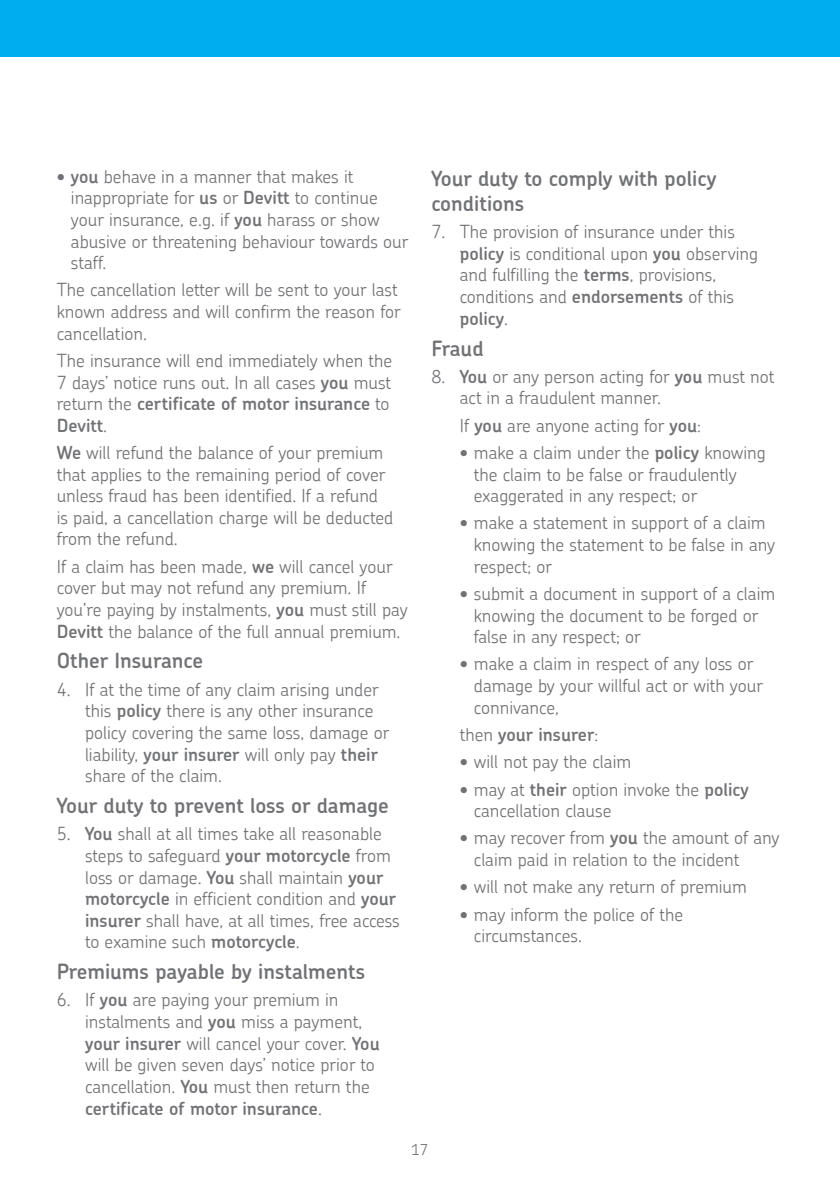
<style>
.page{position:relative;width:840px;height:1191px;background:#fff}
.page>*{position:absolute;margin:0;border:0;box-sizing:border-box;transform-origin:0 0}
.t1{font:600 21px/25.2px "Chevin";color:#717275}
.t2{font:300 18px/21.6px "Chevin";color:#717275}
.t3{font:600 18px "Chevin";color:#717275}
.t4{font:300 15px "Chevin";color:#717275}
.s1{font-weight:600}
.s2{font-weight:300}
</style>
<div class="page">
<div style="left:0;top:0;width:839px;height:57px;background:#00aeef"></div>
<p class="t2" style="left:71px;top:165px;width:339px;text-indent:-14px">• <span class="s1">you</span> behave in a manner that makes it inappropriate for <span class="s1">us</span> or <span class="s1">Devitt</span> to continue your insurance, e.g. if <span class="s1">you</span> harass or show abusive or threatening behaviour towards our staff.</p>
<p class="t2" style="left:57px;top:279px;width:345px">The cancellation letter will be sent to your last known address and will confirm the reason for cancellation.</p>
<p class="t2" style="left:57px;top:349px;width:337px">The insurance will end immediately when the 7 days’ notice runs out. In all cases <span class="s1">you</span> must return the <span class="s1">certificate of motor insurance</span> to <span class="s1">Devitt</span>.</p>
<p class="t2" style="left:57px;top:441px;width:338px"><span class="s1">We</span> will refund the balance of your premium that applies to the remaining period of cover unless fraud has been identified. If a refund is paid, a cancellation charge will be deducted from the refund.</p>
<p class="t2" style="left:57px;top:555px;width:352px">If a claim has been made, <span class="s1">we</span> will cancel your cover but may not refund any premium. If you’re paying by instalments, <span class="s1">you</span> must still pay <span class="s1">Devitt</span> the balance of the full annual premium.</p>
<p class="t1" style="left:57px;top:648px;width:148px">Other Insurance</p>
<p class="t2" style="left:85px;top:678px;width:306px;text-indent:-28px">4. If at the time of any claim arising under this <span class="s1">policy</span> there is any other insurance policy covering the same loss, damage or liability, <span class="s1">your insurer</span> will only pay <span class="s1">their </span>share of the claim.</p>
<p class="t1" style="left:57px;top:792px;width:333px">Your duty to prevent loss or damage</p>
<p class="t2" style="left:85px;top:822px;width:316px;text-indent:-28px">5. <span class="s1">You</span> shall at all times take all reasonable steps to safeguard <span class="s1">your motorcycle</span> from loss or damage. <span class="s1">You</span> shall maintain <span class="s1">your motorcycle</span> in efficient condition and <span class="s1">your insurer</span> shall have, at all times, free access to examine such <span class="s1">motorcycle</span>.</p>
<p class="t1" style="left:57px;top:958px;width:310px">Premiums payable by instalments</p>
<p class="t2" style="left:85px;top:989px;width:296px;text-indent:-28px">6. If <span class="s1">you</span> are paying your premium in instalments and <span class="s1">you</span> miss a payment, <span class="s1">your insurer</span> will cancel your cover. <span class="s1">You </span>will be given seven days’ notice prior to cancellation. <span class="s1">You</span> must then return the <span class="s1">certificate of motor insurance</span>.</p>
<p class="t1" style="left:431px;top:165px;width:286px">Your duty to comply with policy conditions</p>
<p class="t2" style="left:459px;top:221px;width:300px;text-indent:-28px">7. The provision of insurance under this <span class="s1">policy</span> is conditional upon <span class="s1">you</span> observing and fulfilling the <span class="s1">terms</span>, provisions, conditions and <span class="s1">endorsements</span> of this <span class="s1">policy</span>.</p>
<p class="t1" style="left:431px;top:335px;width:54px">Fraud</p>
<p class="t2" style="left:459px;top:365px;width:316px;text-indent:-28px">8. <span class="s1">You</span> or any person acting for <span class="s1">you</span> must not act in a fraudulent manner.</p>
<p class="t2" style="left:459px;top:414px;width:243px">If <span class="s1">you</span> are anyone acting for <span class="s1">you</span>:</p>
<p class="t2" style="left:473px;top:441px;width:293px;text-indent:-14px">• make a claim under the <span class="s1">policy</span> knowing the claim to be false or fraudulently exaggerated in any respect; or</p>
<p class="t2" style="left:473px;top:512px;width:302px;text-indent:-14px">• make a statement in support of a claim knowing the statement to be false in any respect; or</p>
<p class="t2" style="left:473px;top:582px;width:302px;text-indent:-14px">• submit a document in support of a claim knowing the document to be forged or false in any respect; or</p>
<p class="t2" style="left:473px;top:653px;width:291px;text-indent:-14px">• make a claim in respect of any loss or damage by your willful act or with your connivance,</p>
<p class="t3" style="left:459px;top:722px;width:140px"><span class="s2">then</span> your insurer<span class="s2">:</span></p>
<p class="t2" style="left:459px;top:750px;width:173px">• will not pay the claim</p>
<p class="t2" style="left:473px;top:778px;width:276px;text-indent:-14px">• may at <span class="s1">their</span> option invoke the <span class="s1">policy </span>cancellation clause</p>
<p class="t2" style="left:473px;top:827px;width:307px;text-indent:-14px">• may recover from <span class="s1">you</span> the amount of any claim paid in relation to the incident</p>
<p class="t2" style="left:459px;top:875px;width:288px">• will not make any return of premium</p>
<p class="t2" style="left:473px;top:903px;width:211px;text-indent:-14px">• may inform the police of the circumstances.</p>
<p class="t4" style="left:411px;top:1140px;width:18px">17</p>
</div>
